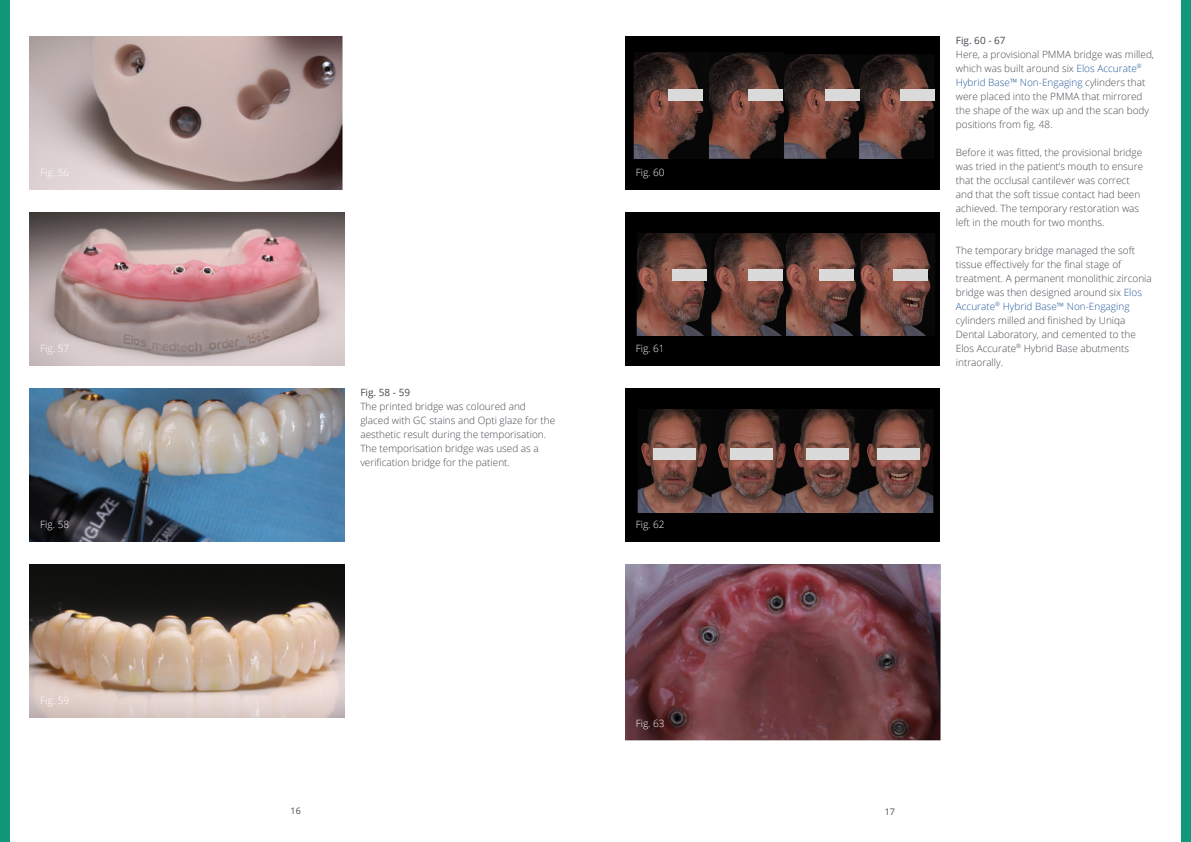
<style>
.page{position:relative;width:1191px;height:842px;background:#fff}
.page>*{position:absolute;margin:0;border:0;box-sizing:border-box;transform-origin:0 0}
.t1{font:300 10px/14px "Open Sans";color:#474951}
.t2{font:300 10px "Open Sans";color:#fff}
.t3{font:10px "Open Sans";color:#474951}
.t4{font:9px "Open Sans";color:#474951}
.s1{color:#275b9b}
</style>
<div class="page">
<img style="left:30px;top:36px;width:312px;height:153px">
<img style="left:30px;top:212px;width:314px;height:153px">
<img style="left:30px;top:388px;width:314px;height:153px">
<img style="left:30px;top:564px;width:314px;height:153px">
<div style="left:0;top:0;width:10px;height:842px;background:#12977a"></div>
<div style="left:625px;top:36px;width:315px;height:153px;background:#000"></div>
<img style="left:633px;top:53px;width:301px;height:105px">
<div style="left:625px;top:212px;width:315px;height:153px;background:#000"></div>
<img style="left:636px;top:234px;width:298px;height:101px">
<div style="left:625px;top:388px;width:315px;height:153px;background:#000"></div>
<img style="left:637px;top:410px;width:297px;height:103px">
<img style="left:625px;top:564px;width:315px;height:177px">
<div style="left:668px;top:90px;width:34px;height:11px;background:#dadada"></div>
<div style="left:672px;top:269px;width:34px;height:12px;background:#dadada"></div>
<div style="left:653px;top:448px;width:42px;height:11px;background:#dadada"></div>
<div style="left:730px;top:448px;width:42px;height:11px;background:#dadada"></div>
<div style="left:806px;top:448px;width:42px;height:11px;background:#dadada"></div>
<div style="left:877px;top:448px;width:43px;height:11px;background:#dadada"></div>
<div style="left:748px;top:269px;width:34px;height:12px;background:#dadada"></div>
<div style="left:819px;top:269px;width:34px;height:12px;background:#dadada"></div>
<div style="left:894px;top:269px;width:34px;height:12px;background:#dadada"></div>
<div style="left:748px;top:90px;width:34px;height:11px;background:#dadada"></div>
<div style="left:826px;top:89px;width:34px;height:12px;background:#dadada"></div>
<div style="left:900px;top:89px;width:34px;height:12px;background:#dadada"></div>
<div style="left:1181px;top:0;width:10px;height:842px;background:#12977a"></div>
<p class="t2" style="left:40px;top:166px;width:30px">Fig. 56</p>
<p class="t2" style="left:40px;top:342px;width:30px">Fig. 57</p>
<p class="t2" style="left:636px;top:166px;width:30px">Fig. 60</p>
<p class="t2" style="left:636px;top:342px;width:30px">Fig. 61</p>
<p class="t3" style="left:956px;top:33px;width:51px">Fig. 60 - 67</p>
<p class="t1" style="left:956px;top:47px;width:200px">Here, a provisional PMMA bridge was milled, which was built around six <span class="s1">Elos Accurate</span><sup>® </sup><span class="s1">Hybrid Base™ Non-Engaging</span> cylinders that were placed into the PMMA that mirrored the shape of the wax up and the scan body positions from fig. 48.</p>
<p class="t1" style="left:956px;top:145px;width:189px">Before it was fitted, the provisional bridge was tried in the patient’s mouth to ensure that the occlusal cantilever was correct and that the soft tissue contact had been achieved. The temporary restoration was left in the mouth for two months.</p>
<p class="t1" style="left:956px;top:243px;width:197px">The temporary bridge managed the soft tissue effectively for the final stage of treatment. A permanent monolithic zirconia bridge was then designed around six <span class="s1">Elos Accurate</span><sup>®</sup> <span class="s1">Hybrid Base™ Non-Engaging </span>cylinders milled and finished by Uniqa Dental Laboratory, and cemented to the Elos Accurate<sup>®</sup> Hybrid Base abutments intraorally.</p>
<p class="t3" style="left:360px;top:385px;width:51px">Fig. 58 - 59</p>
<p class="t1" style="left:360px;top:399px;width:196px">The printed bridge was coloured and glaced with GC stains and Opti glaze for the aesthetic result during the temporisation.<br>The temporisation bridge was used as a verification bridge for the patient.</p>
<p class="t2" style="left:40px;top:518px;width:30px">Fig. 58</p>
<p class="t2" style="left:636px;top:518px;width:30px">Fig. 62</p>
<p class="t2" style="left:40px;top:694px;width:30px">Fig. 59</p>
<p class="t2" style="left:636px;top:716px;width:30px">Fig. 63</p>
<p class="t4" style="left:291px;top:805px;width:12px">16</p>
<p class="t4" style="left:884px;top:805px;width:12px">17</p>
</div>
